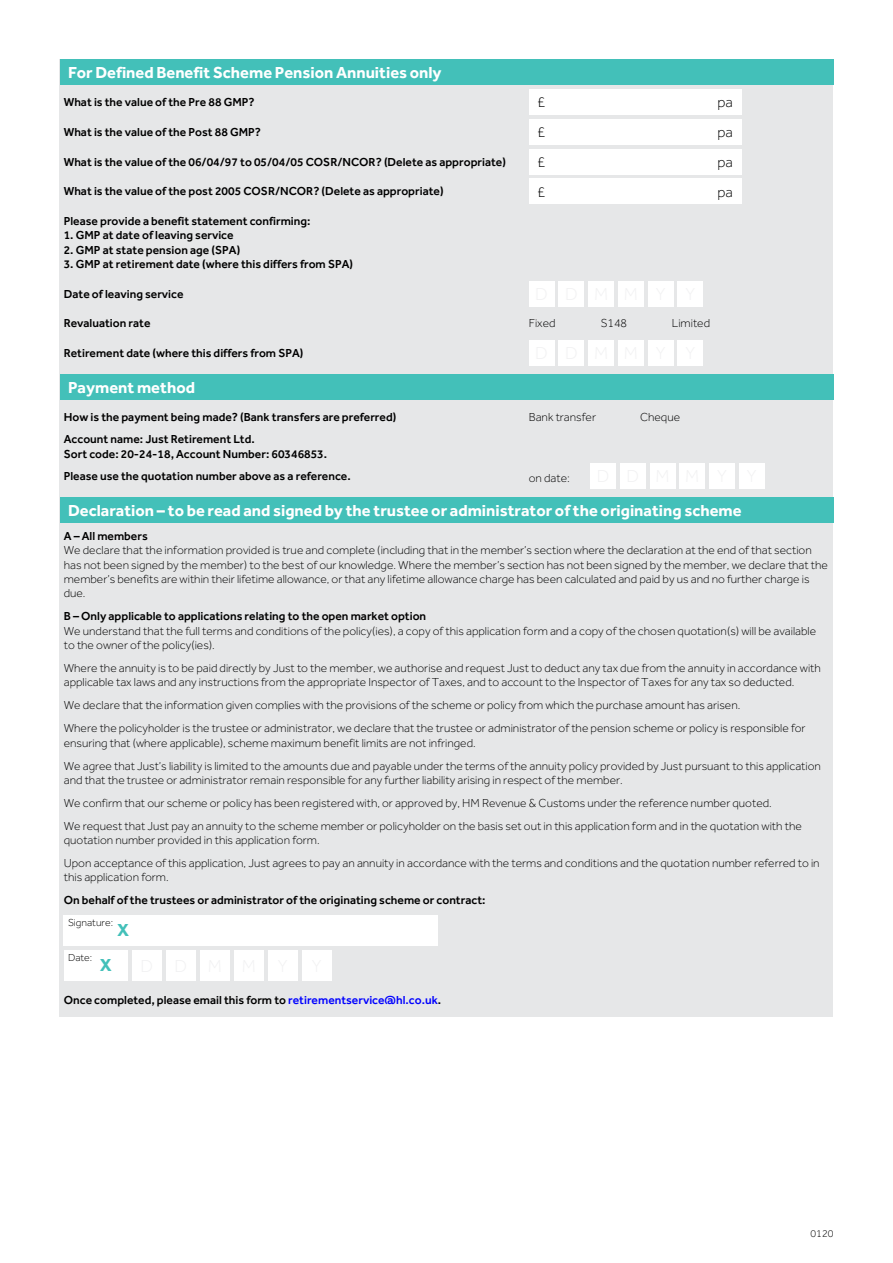
<style>
.page{position:relative;width:893px;height:1263px;background:#fff}
.page>*{position:absolute;margin:0;border:0;box-sizing:border-box;transform-origin:0 0}
.t1{font:700 18px "Effra";color:#43c0b9}
.t2{font:700 16.5px "Effra";color:#fff}
.t3{font:300 15px "Effra";color:#000}
.t4{font:300 12px/14.4px "Effra";color:#000}
.t5{font:500 12px/14.4px "Effra";color:#000}
.t6{font:300 10.5px "Effra";color:#000}
.s1{color:#00f}
</style>
<div class="page">
<div style="left:60px;top:60px;width:773px;height:957px;background:#e6e7e8"></div>
<div style="left:60px;top:374px;width:773px;height:26px;background:#43c0b9"></div>
<div style="left:60px;top:498px;width:773px;height:25px;background:#43c0b9"></div>
<div style="left:64px;top:915px;width:374px;height:31px;background:#fff"></div>
<div style="left:64px;top:950px;width:64px;height:31px;background:#fff"></div>
<div style="left:132px;top:950px;width:30px;height:31px;background:#fff"></div>
<div style="left:166px;top:950px;width:30px;height:31px;background:#fff"></div>
<div style="left:200px;top:950px;width:30px;height:31px;background:#fff"></div>
<div style="left:234px;top:950px;width:30px;height:31px;background:#fff"></div>
<div style="left:268px;top:950px;width:30px;height:31px;background:#fff"></div>
<div style="left:302px;top:950px;width:30px;height:31px;background:#fff"></div>
<div style="left:590px;top:464px;width:26px;height:25px;background:#fff"></div>
<div style="left:650px;top:464px;width:25px;height:25px;background:#fff"></div>
<div style="left:709px;top:464px;width:26px;height:25px;background:#fff"></div>
<div style="left:620px;top:464px;width:25px;height:25px;background:#fff"></div>
<div style="left:679px;top:464px;width:26px;height:25px;background:#fff"></div>
<div style="left:739px;top:464px;width:26px;height:25px;background:#fff"></div>
<div style="left:60px;top:60px;width:773px;height:25px;background:#43c0b9"></div>
<div style="left:529px;top:89px;width:212px;height:26px;background:#fff"></div>
<div style="left:529px;top:119px;width:212px;height:26px;background:#fff"></div>
<div style="left:529px;top:149px;width:212px;height:25px;background:#fff"></div>
<div style="left:529px;top:179px;width:212px;height:25px;background:#fff"></div>
<div style="left:529px;top:340px;width:25px;height:26px;background:#fff"></div>
<div style="left:588px;top:340px;width:26px;height:26px;background:#fff"></div>
<div style="left:648px;top:340px;width:25px;height:26px;background:#fff"></div>
<div style="left:558px;top:340px;width:26px;height:26px;background:#fff"></div>
<div style="left:618px;top:340px;width:26px;height:26px;background:#fff"></div>
<div style="left:678px;top:340px;width:25px;height:26px;background:#fff"></div>
<div style="left:529px;top:281px;width:25px;height:25px;background:#fff"></div>
<div style="left:588px;top:281px;width:26px;height:25px;background:#fff"></div>
<div style="left:648px;top:281px;width:25px;height:25px;background:#fff"></div>
<div style="left:558px;top:281px;width:26px;height:25px;background:#fff"></div>
<div style="left:618px;top:281px;width:26px;height:25px;background:#fff"></div>
<div style="left:678px;top:281px;width:25px;height:25px;background:#fff"></div>
<h2 class="t2" style="left:68px;top:62px;width:375px">For Defined Benefit Scheme Pension Annuities only</h2>
<p class="t5" style="left:64px;top:95px;width:192px">What is the value of the Pre 88 GMP?</p>
<p class="t5" style="left:64px;top:124px;width:199px">What is the value of the Post 88 GMP?</p>
<p class="t5" style="left:64px;top:154px;width:444px">What is the value of the 06/04/97 to 05/04/05 COSR/NCOR? (Delete as appropriate)</p>
<p class="t5" style="left:64px;top:184px;width:381px">What is the value of the post 2005 COSR/NCOR? (Delete as appropriate)</p>
<p class="t5" style="left:64px;top:213px;width:248px">Please provide a benefit statement confirming:</p>
<p class="t5" style="left:64px;top:228px;width:171px">1. GMP at date of leaving service</p>
<p class="t5" style="left:64px;top:242px;width:178px">2. GMP at state pension age (SPA)</p>
<p class="t5" style="left:64px;top:257px;width:291px">3. GMP at retirement date (where this differs from SPA)</p>
<p class="t5" style="left:64px;top:286px;width:121px">Date of leaving service</p>
<p class="t5" style="left:64px;top:316px;width:88px">Revaluation rate</p>
<p class="t5" style="left:64px;top:346px;width:241px">Retirement date (where this differs from SPA)</p>
<h2 class="t2" style="left:68px;top:377px;width:129px">Payment method</h2>
<p class="t5" style="left:64px;top:409px;width:334px">How is the payment being made? (Bank transfers are preferred)</p>
<p class="t5" style="left:64px;top:432px;width:265px">Account name: Just Retirement Ltd.<br>Sort code: 20-24-18, Account Number: 60346853.</p>
<p class="t5" style="left:64px;top:469px;width:288px">Please use the quotation number above as a reference.</p>
<p class="t3" style="left:537px;top:94px;width:10px">£</p>
<p class="t3" style="left:717px;top:94px;width:17px">pa</p>
<p class="t3" style="left:537px;top:124px;width:10px">£</p>
<p class="t3" style="left:717px;top:124px;width:17px">pa</p>
<p class="t3" style="left:537px;top:153px;width:10px">£</p>
<p class="t3" style="left:717px;top:153px;width:17px">pa</p>
<p class="t3" style="left:537px;top:183px;width:10px">£</p>
<p class="t3" style="left:717px;top:183px;width:17px">pa</p>
<p class="t4" style="left:529px;top:316px;width:28px">Fixed</p>
<p class="t4" style="left:601px;top:316px;width:28px">S148</p>
<p class="t4" style="left:672px;top:316px;width:40px">Limited</p>
<p class="t4" style="left:529px;top:410px;width:69px">Bank transfer</p>
<p class="t4" style="left:529px;top:470px;width:43px">on date:</p>
<p class="t4" style="left:640px;top:410px;width:42px">Cheque</p>
<h2 class="t2" style="left:68px;top:500px;width:675px">Declaration – to be read and signed by the trustee or administrator of the originating scheme</h2>
<p class="t5" style="left:64px;top:528px;width:85px">A – All members</p>
<p class="t4" style="left:64px;top:543px;width:766px">We declare that the information provided is true and complete (including that in the member’s section where the declaration at the end of that section has not been signed by the member) to the best of our knowledge. Where the member’s section has not been signed by the member, we declare that the member’s benefits are within their lifetime allowance, or that any lifetime allowance charge has been calculated and paid by us and no further charge is due.</p>
<p class="t5" style="left:64px;top:609px;width:364px">B – Only applicable to applications relating to the open market option</p>
<p class="t4" style="left:64px;top:623px;width:754px">We understand that the full terms and conditions of the policy(ies), a copy of this application form and a copy of the chosen quotation(s) will be available to the owner of the policy(ies).</p>
<p class="t4" style="left:64px;top:661px;width:759px">Where the annuity is to be paid directly by Just to the member, we authorise and request Just to deduct any tax due from the annuity in accordance with applicable tax laws and any instructions from the appropriate Inspector of Taxes, and to account to the Inspector of Taxes for any tax so deducted.</p>
<p class="t4" style="left:64px;top:694px;width:743px;line-height:23px">We declare that the information given complies with the provisions of the scheme or policy from which the purchase amount has arisen.<br>Where the policyholder is the trustee or administrator, we declare that the trustee or administrator of the pension scheme or policy is responsible for</p>
<p class="t4" style="left:64px;top:731px;width:759px;line-height:23px">ensuring that (where applicable), scheme maximum benefit limits are not infringed.<br>We agree that Just’s liability is limited to the amounts due and payable under the terms of the annuity policy provided by Just pursuant to this application</p>
<p class="t4" style="left:64px;top:768px;width:739px;line-height:23px">and that the trustee or administrator remain responsible for any further liability arising in respect of the member.<br>We confirm that our scheme or policy has been registered with, or approved by, HM Revenue &amp; Customs under the reference number quoted.<br>We request that Just pay an annuity to the scheme member or policyholder on the basis set out in this application form and in the quotation with the</p>
<p class="t4" style="left:64px;top:829px;width:757px;line-height:23px">quotation number provided in this application form.<br>Upon acceptance of this application, Just agrees to pay an annuity in accordance with the terms and conditions and the quotation number referred to in</p>
<p class="t4" style="left:64px;top:870px;width:106px">this application form.</p>
<p class="t5" style="left:64px;top:893px;width:423px">On behalf of the trustees or administrator of the originating scheme or contract:</p>
<p class="t6" style="left:68px;top:916px;width:46px">Signature:</p>
<h1 class="t1" style="left:118px;top:919px;width:13px">X</h1>
<p class="t6" style="left:68px;top:951px;width:26px">Date:</p>
<h1 class="t1" style="left:100px;top:954px;width:13px">X</h1>
<p class="t5" style="left:64px;top:993px;width:379px">Once completed, please email this form to <span class="s1">retirementservice@hl.co.uk</span>.</p>
<p class="t6" style="left:810px;top:1227px;width:24px">0120</p>
</div>
